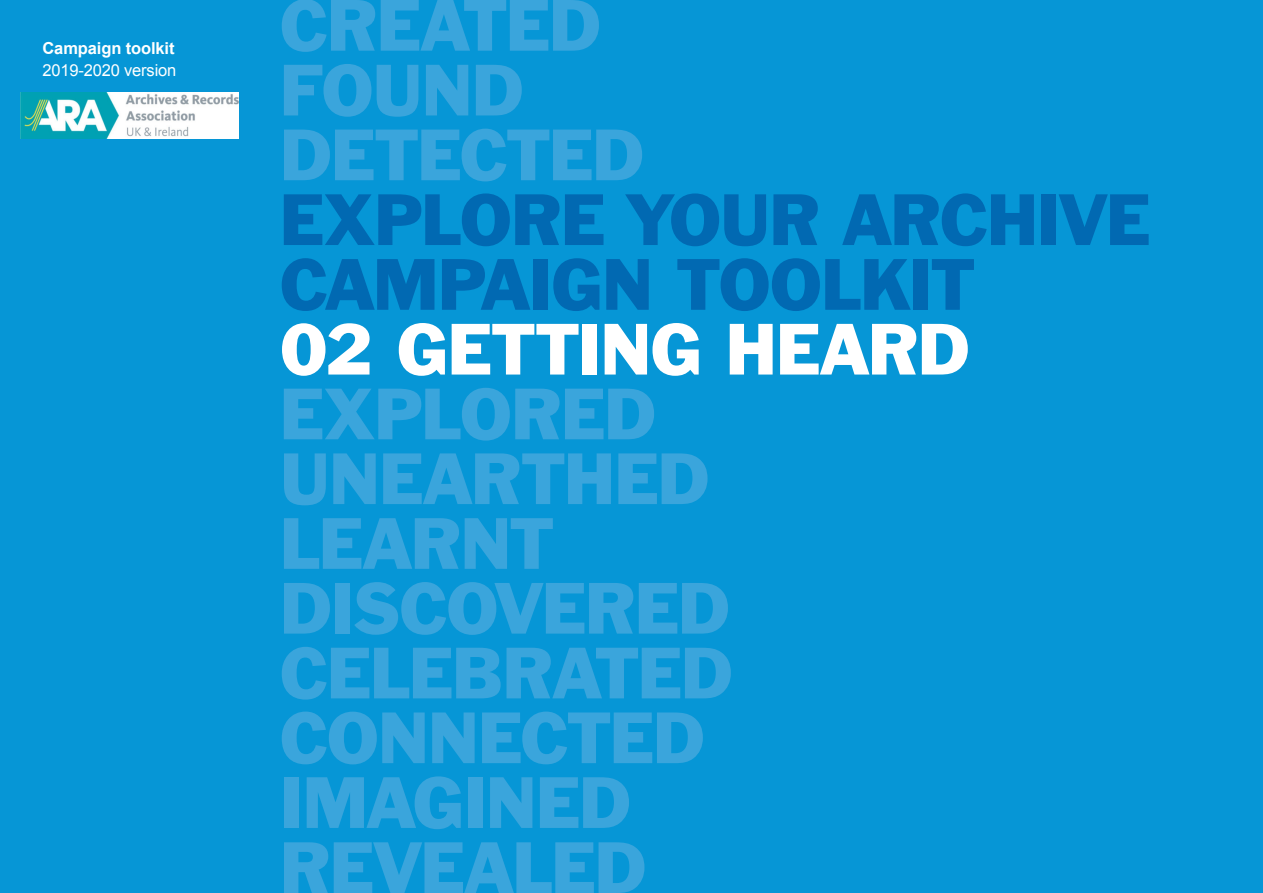
<style>
.page{position:relative;width:1263px;height:893px;background:#0696d6}
.page>*{position:absolute;margin:0;border:0;box-sizing:border-box;transform-origin:0 0}
.t1{font:66.45px/64.8px "Franklin Gothic BT";letter-spacing:-.01em;color:#3aa5dc}
.t2{font:66.45px/64.8px "Franklin Gothic BT";letter-spacing:-.01em;color:#0169b2}
.t3{font:66.45px "Franklin Gothic BT";letter-spacing:-.01em;color:#fff}
.t4{font:16.5px "Arial";letter-spacing:-.01em;color:#fff}
.t5{font:700 16.5px "Arial";letter-spacing:-.005em;color:#fff}
</style>
<div class="page">
<img style="left:21px;top:93px;width:217px;height:45px">
<p class="t5" style="left:43px;top:39px;width:134px">Campaign toolkit</p>
<p class="t4" style="left:43px;top:61px;width:135px">2019-2020 version</p>
<p class="t1" style="left:280px;top:-6px;width:365px">CREATED<br>FOUND<br>DETECTED</p>
<p class="t2" style="left:280px;top:188px;width:871px">EXPLORE YOUR ARCHIVE<br>CAMPAIGN TOOLKIT</p>
<p class="t3" style="left:280px;top:311px;width:691px">02 GETTING HEARD</p>
<p class="t1" style="left:280px;top:383px;width:454px">EXPLORED<br>UNEARTHED<br>LEARNT<br>DISCOVERED<br>CELEBRATED<br>CONNECTED<br>IMAGINED<br>REVEALED</p>
</div>
